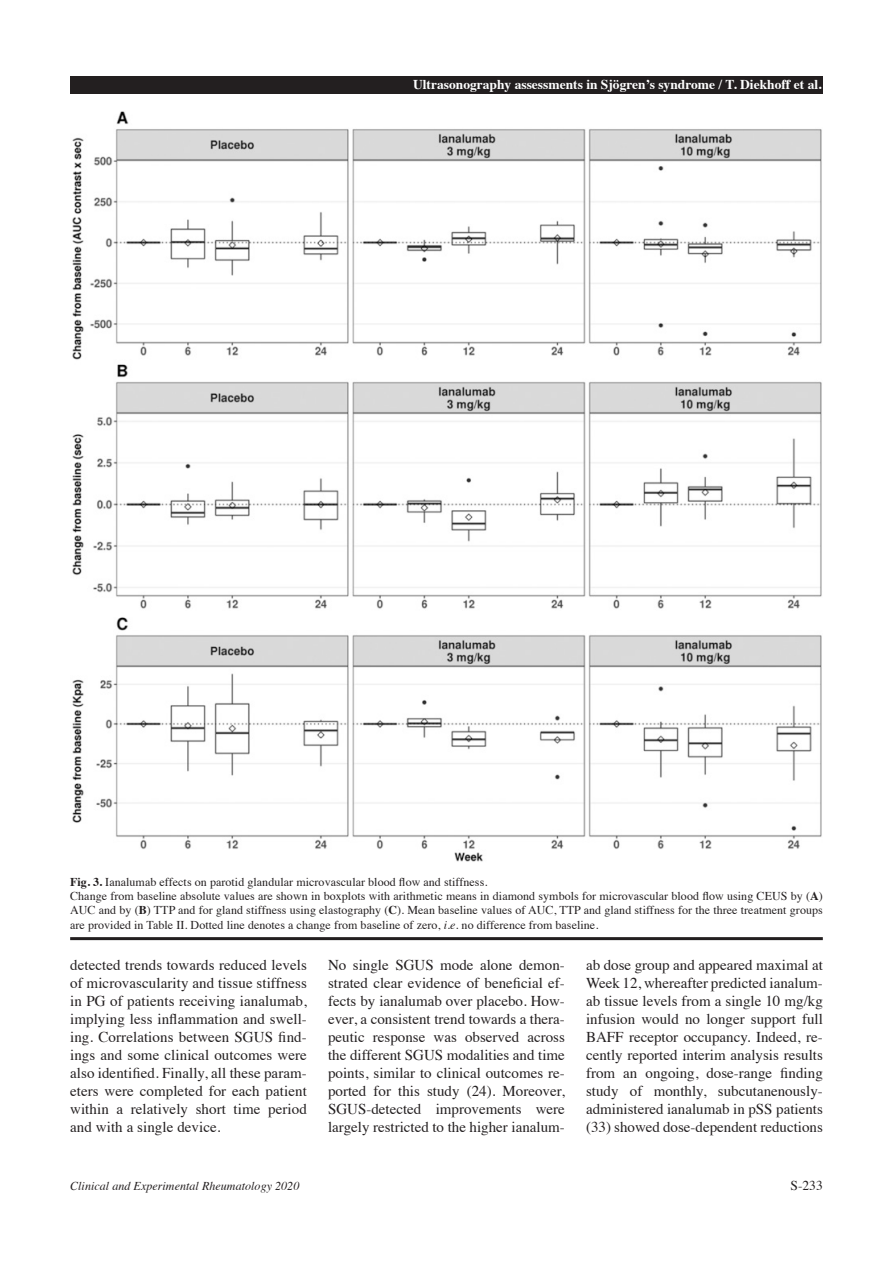
<style>
.page{position:relative;width:893px;height:1263px;background:#fff}
.page>*{position:absolute;margin:0;border:0;box-sizing:border-box;transform-origin:0 0}
.Text_Graphic{font:15px/18px "Times";color:#231f20;text-align:justify}
.t1{font:700 13.5px "Times";color:#fff}
.t2{font:13.5px "Times";color:#231f20}
.t3{font:12px/14.2px "Times";letter-spacing:.005em;color:#231f20;text-align:justify}
.t4{font:italic 12px "Times";letter-spacing:.005em;color:#231f20}
.s1{font-weight:700}
.s2{font-style:italic}
</style>
<div class="page">
<div style="left:70px;top:77px;width:753px;height:17px;background:#231f20"></div>
<img style="left:72px;top:111px;width:750px;height:751px">
<hr style="left:70px;top:937px;width:753px;height:3px;background:#231f20">
<p class="t1" style="left:413px;top:71px;width:410px">Ultrasonography assessments in Sjögren’s syndrome / T. Diekhoff et al.</p>
<p class="t3" style="left:70px;top:874px;width:419px"><span class="s1">Fig. 3.</span> Ianalumab effects on parotid glandular microvascular blood flow and stiffness.</p>
<p class="t3" style="left:70px;top:888px;width:754px">Change from baseline absolute values are shown in boxplots with arithmetic means in diamond symbols for microvascular blood flow using CEUS by (<span class="s1">A</span>)<br>AUC and by (<span class="s1">B</span>) TTP and for gland stiffness using elastography (<span class="s1">C</span>). Mean baseline values of AUC, TTP and gland stiffness for the three treatment groups are provided in Table II. Dotted line denotes a change from baseline of zero, <span class="s2">i.e.</span> no difference from baseline.</p>
<p class="Text_Graphic" style="left:70px;top:955px;width:238px">detected trends towards reduced levels of microvascularity and tissue stiffness in PG of patients receiving ianalumab, implying less inflammation and swell&shy;ing. Correlations between SGUS find&shy;ings and some clinical outcomes were also identified. Finally, all these param&shy;eters were completed for each patient within a relatively short time period and with a single device.</p>
<p class="Text_Graphic" style="left:328px;top:955px;width:238px">No single SGUS mode alone demon&shy;strated clear evidence of beneficial ef&shy;fects by ianalumab over placebo. How&shy;ever, a consistent trend towards a thera&shy;peutic response was observed across the different SGUS modalities and time points, similar to clinical outcomes re&shy;ported for this study (24). Moreover, SGUS-detected improvements were largely restricted to the higher ianalum-</p>
<p class="Text_Graphic" style="left:586px;top:955px;width:238px">ab dose group and appeared maximal at Week 12, whereafter predicted ianalum&shy;ab tissue levels from a single 10 mg/kg infusion would no longer support full BAFF receptor occupancy. Indeed, re&shy;cently reported interim analysis results from an ongoing, dose-range finding study of monthly, subcutanenously&shy;administered ianalumab in pSS patients (33) showed dose-dependent reductions</p>
<p class="t4" style="left:70px;top:1175px;width:231px">Clinical and Experimental Rheumatology 2020</p>
<p class="t2" style="left:791px;top:1173px;width:34px">S-233</p>
</div>
